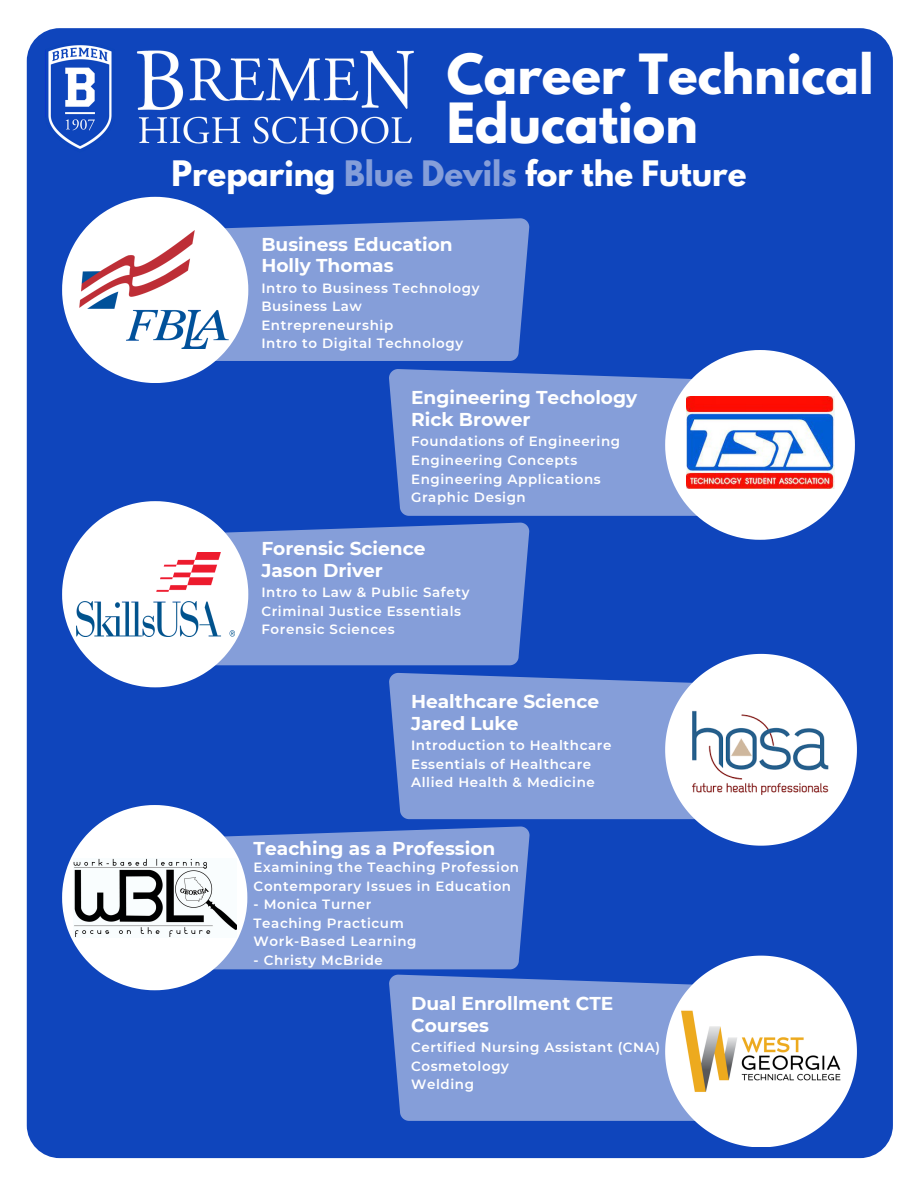
<style>
.page{position:relative;width:918px;height:1188px;background:#fff}
.page>*{position:absolute;margin:0;border:0;box-sizing:border-box;transform-origin:0 0}
.t1{font:700 49.05px/49.5px "League Spartan";color:#fff}
.t2{font:700 31.05px "League Spartan";color:#fff}
.t3{font:700 18.6px/21.8px "Montserrat";color:#fff}
.t4{font:600 13.5px "Montserrat";letter-spacing:.045em;color:#fff}
.s1{color:#859ed9}
</style>
<div class="page">
<div style="left:27px;top:28px;width:866px;height:1130px;background:#0f45bc;border-radius:33px"></div>
<div style="left:248px;top:218px;width:281px;height:143px;background:#859ed9"></div>
<svg style="left:62px;top:197px;width:186px;height:186px"></svg>
<img style="left:74px;top:231px;width:160px;height:118px">
<div style="left:389px;top:369px;width:276px;height:147px;background:#859ed9"></div>
<svg style="left:665px;top:350px;width:190px;height:190px"></svg>
<img style="left:687px;top:396px;width:148px;height:92px">
<div style="left:248px;top:523px;width:281px;height:142px;background:#859ed9"></div>
<svg style="left:62px;top:501px;width:186px;height:186px"></svg>
<img style="left:76px;top:552px;width:158px;height:84px">
<div style="left:389px;top:673px;width:276px;height:146px;background:#859ed9"></div>
<svg style="left:665px;top:654px;width:191px;height:191px"></svg>
<img style="left:686px;top:697px;width:151px;height:104px">
<div style="left:247px;top:827px;width:283px;height:142px;background:#859ed9"></div>
<svg style="left:62px;top:805px;width:185px;height:185px"></svg>
<img style="left:74px;top:859px;width:163px;height:78px">
<div style="left:389px;top:975px;width:276px;height:146px;background:#859ed9"></div>
<svg style="left:665px;top:956px;width:191px;height:191px"></svg>
<img style="left:678px;top:1008px;width:165px;height:86px">
<img style="left:26px;top:28px;width:415px;height:144px">
<p class="t1" style="left:447px;top:56px;width:428px">Career Technical<br>Education</p>
<p class="t2" style="left:171px;top:158px;width:577px">Preparing <span class="s1">Blue Devils</span> for the Future</p>
<p class="t3" style="left:261px;top:233px;width:193px">Business Education</p>
<p class="t3" style="left:261px;top:255px;width:134px">Holly Thomas</p>
<p class="t4" style="left:261px;top:280px;width:220px">Intro to Business Technology</p>
<p class="t4" style="left:261px;top:298px;width:102px">Business Law</p>
<p class="t4" style="left:261px;top:317px;width:133px">Entrepreneurship</p>
<p class="t4" style="left:261px;top:335px;width:203px">Intro to Digital Technology</p>
<p class="t3" style="left:411px;top:387px;width:228px">Engineering Techology</p>
<p class="t3" style="left:411px;top:409px;width:121px">Rick Brower</p>
<p class="t4" style="left:411px;top:433px;width:211px">Foundations of Engineering</p>
<p class="t4" style="left:411px;top:452px;width:168px">Engineering Concepts</p>
<p class="t4" style="left:411px;top:470px;width:191px">Engineering Applications</p>
<p class="t4" style="left:411px;top:489px;width:116px">Graphic Design</p>
<p class="t3" style="left:261px;top:537px;width:166px">Forensic Science</p>
<p class="t3" style="left:261px;top:559px;width:123px">Jason Driver</p>
<p class="t4" style="left:261px;top:584px;width:210px">Intro to Law &amp; Public Safety</p>
<p class="t4" style="left:261px;top:602px;width:201px">Criminal Justice Essentials</p>
<p class="t4" style="left:261px;top:621px;width:135px">Forensic Sciences</p>
<p class="t3" style="left:411px;top:691px;width:190px">Healthcare Science</p>
<p class="t3" style="left:411px;top:712px;width:109px">Jared Luke</p>
<p class="t4" style="left:411px;top:737px;width:202px">Introduction to Healthcare</p>
<p class="t4" style="left:411px;top:756px;width:182px">Essentials of Healthcare</p>
<p class="t4" style="left:411px;top:774px;width:185px">Allied Health &amp; Medicine</p>
<p class="t3" style="left:254px;top:837px;width:243px">Teaching as a Profession</p>
<p class="t4" style="left:254px;top:859px;width:267px">Examining the Teaching Profession</p>
<p class="t4" style="left:254px;top:878px;width:259px">Contemporary Issues in Education</p>
<p class="t4" style="left:254px;top:896px;width:119px">- Monica Turner</p>
<p class="t4" style="left:254px;top:915px;width:152px">Teaching Practicum</p>
<p class="t4" style="left:254px;top:933px;width:164px">Work-Based Learning</p>
<p class="t4" style="left:254px;top:952px;width:131px">- Christy McBride</p>
<p class="t3" style="left:411px;top:992px;width:204px">Dual Enrollment CTE<br>Courses</p>
<p class="t4" style="left:411px;top:1039px;width:251px">Certified Nursing Assistant (CNA)</p>
<p class="t4" style="left:411px;top:1057px;width:100px">Cosmetology</p>
<p class="t4" style="left:411px;top:1076px;width:64px">Welding</p>
</div>
